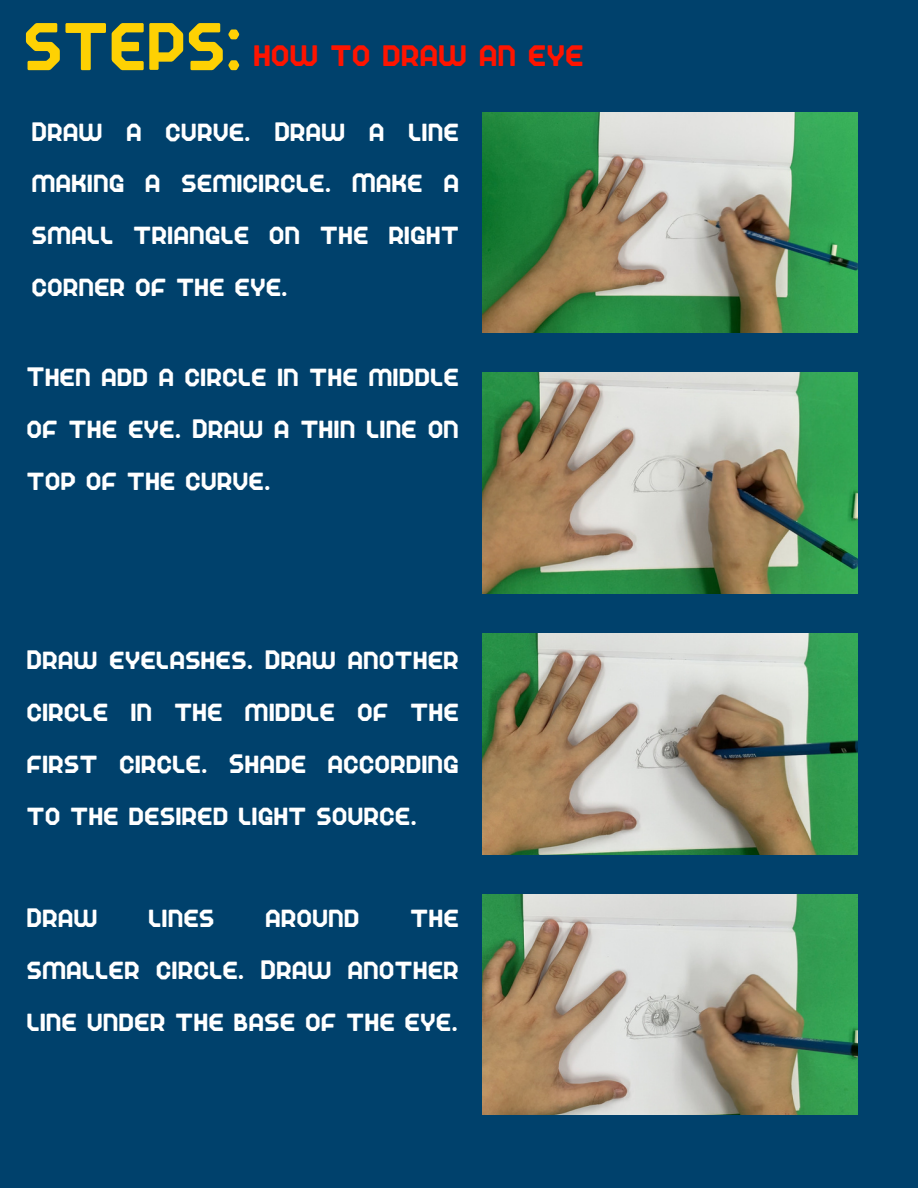
<style>
.page{position:relative;width:918px;height:1188px;background:#00416c}
.page>*{position:absolute;margin:0;border:0;box-sizing:border-box;transform-origin:0 0}
.t1{font:condensed 94.2px "TT RQND Pro Beta";color:#fed103}
.t2{font:condensed 44.55px "TT RQND Pro Beta";color:#ff1400}
.t3{font:condensed 37.35px/51.8px "TT RQND Pro Beta";color:#fff;text-align:justify}
</style>
<div class="page">
<img style="left:482px;top:112px;width:375px;height:221px">
<img style="left:482px;top:373px;width:375px;height:220px">
<img style="left:482px;top:634px;width:375px;height:220px">
<img style="left:482px;top:894px;width:375px;height:221px">
<p class="t1" style="left:23px;top:-24px;width:220px">STEPS:</p>
<p class="t2" style="left:253px;top:21px;width:332px">how to draw an eye</p>
<p class="t3" style="left:31px;top:100px;width:429px">Draw a curve. Draw a line making a semicircle. Make a small triangle on the right corner of the eye.</p>
<p class="t3" style="left:26px;top:345px;width:434px">Then add a circle in the middle of the eye. Draw a thin line on top of the curve.</p>
<p class="t3" style="left:26px;top:629px;width:434px">Draw eyelashes. Draw another circle in the middle of the first circle. Shade according to the desired light source.</p>
<p class="t3" style="left:26px;top:886px;width:73px">Draw</p>
<p class="t3" style="left:148px;top:886px;width:68px">lines</p>
<p class="t3" style="left:265px;top:886px;width:96px">around</p>
<p class="t3" style="left:26px;top:886px;width:434px;text-indent:384px">the smaller circle. Draw another line under the base of the eye.</p>
</div>
